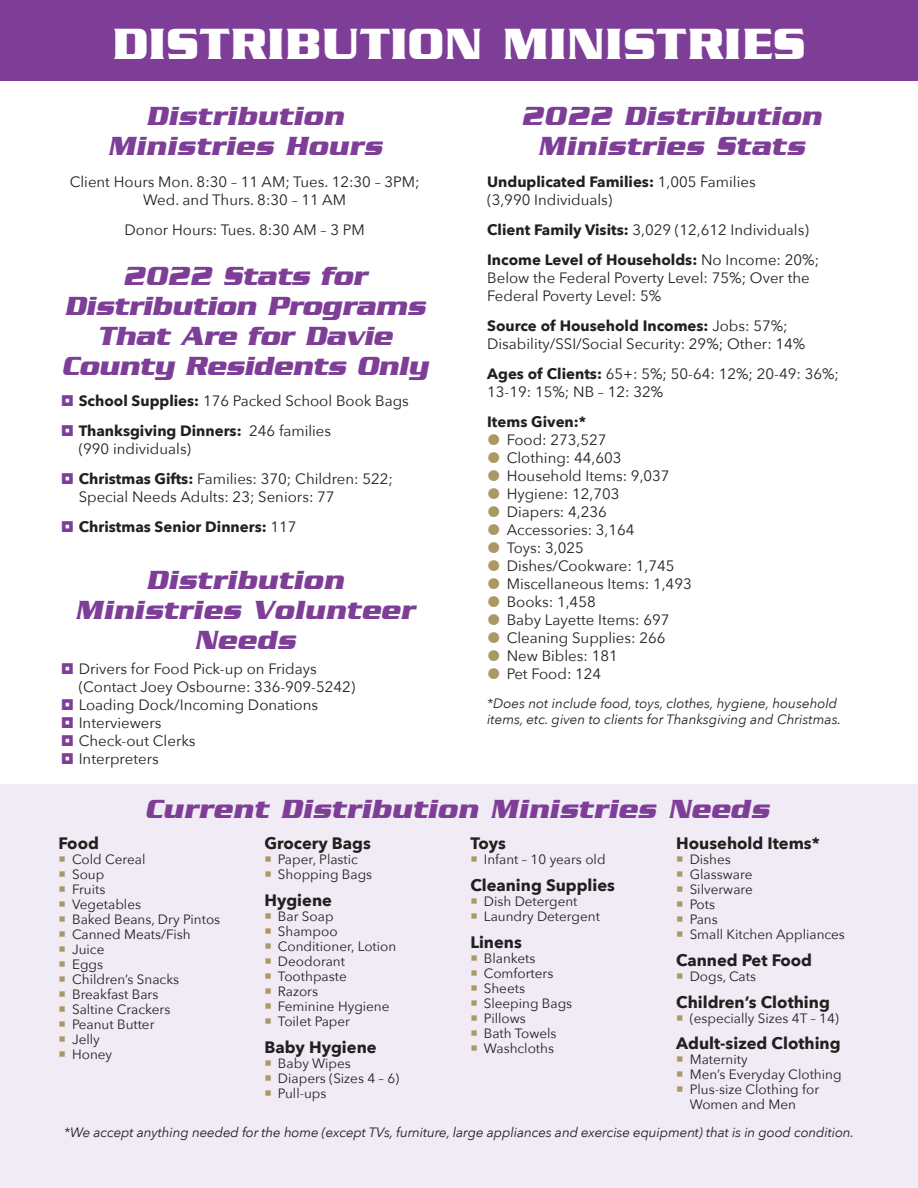
<style>
.page{position:relative;width:918px;height:1188px;background:#fff}
.page>*{position:absolute;margin:0;border:0;box-sizing:border-box;transform-origin:0 0}
.TOP_HEAD_1{font:700 45px "Serpentine";letter-spacing:.01em;color:#fff}
.HEAD_3_SMALL{font:italic 700 27px/30px "Serpentine";letter-spacing:.01em;color:#7e3e98;text-align:center}
.HEAD_3_SMALL-2{font:italic 700 27px/30px "Serpentine";letter-spacing:-.01em;color:#7e3e98;text-align:center}
.NEEDS_HEAD{font:700 16.5px "Avenir Next";color:#231f20}
.No_Spacing{font:15px/18px "Avenir Next";color:#231f20}
.No_Spacing-2{font:700 15px "Avenir Next";color:#231f20}
.t1{font:13.5px/15px "Avenir Next";color:#231f20}
.No_Spacing-3{font:italic 13.5px/16.2px "Avenir Next";letter-spacing:-.01em;color:#231f20}
.s1{font-weight:700}
.s2{font-weight:400}
.s3{color:#aa9865}
</style>
<div class="page">
<div style="left:0;top:0;width:918px;height:81px;background:#7e3e98"></div>
<div style="left:0;top:784px;width:918px;height:404px;background:#f0ebf4"></div>
<p class="TOP_HEAD_1" style="left:112px;top:13px;width:695px">DISTRIBUTION MINISTRIES</p>
<p class="HEAD_3_SMALL" style="left:107px;top:101px;width:276px">Distribution<br>Ministries Hours</p>
<p class="No_Spacing" style="left:70px;top:172px;width:351px;text-align:center">Client Hours Mon. 8:30 – 11 AM; Tues. 12:30 – 3PM;<br>Wed. and Thurs. 8:30 – 11 AM</p>
<p class="No_Spacing" style="left:125px;top:220px;width:242px">Donor Hours: Tues. 8:30 AM – 3 PM</p>
<p class="HEAD_3_SMALL-2" style="left:61px;top:261px;width:368px">2022 Stats for<br>Distribution Programs<br>That Are for Davie<br>County Residents Only</p>
<p class="No_Spacing" style="left:79px;top:391px;width:332px"><span class="s1">School Supplies:</span> 176 Packed School Book Bags</p>
<p class="No_Spacing" style="left:79px;top:421px;width:254px"><span class="s1">Thanksgiving Dinners:</span> 246 families (990 individuals)</p>
<p class="No_Spacing" style="left:79px;top:469px;width:316px"><span class="s1">Christmas Gifts:</span> Families: 370; Children: 522;<br>Special Needs Adults: 23; Seniors: 77</p>
<p class="No_Spacing-2" style="left:79px;top:514px;width:219px">Christmas Senior Dinners: <span class="s2">117</span></p>
<p class="HEAD_3_SMALL" style="left:75px;top:565px;width:341px">Distribution<br>Ministries Volunteer<br>Needs</p>
<p class="No_Spacing" style="left:79px;top:659px;width:278px">Drivers for Food Pick-up on Fridays (Contact Joey Osbourne: 336-909-5242)</p>
<p class="No_Spacing" style="left:79px;top:695px;width:241px">Loading Dock/Incoming Donations</p>
<p class="No_Spacing" style="left:79px;top:713px;width:84px">Interviewers</p>
<p class="No_Spacing" style="left:79px;top:731px;width:118px">Check-out Clerks</p>
<p class="No_Spacing" style="left:79px;top:749px;width:81px">Interpreters</p>
<p class="HEAD_3_SMALL" style="left:521px;top:101px;width:302px">2022 Distribution<br>Ministries Stats</p>
<p class="No_Spacing" style="left:487px;top:172px;width:270px"><span class="s1">Unduplicated Families:</span> 1,005 Families (3,990 Individuals)</p>
<p class="No_Spacing" style="left:487px;top:220px;width:323px"><span class="s1">Client Family Visits:</span> 3,029 (12,612 Individuals)</p>
<p class="No_Spacing" style="left:487px;top:250px;width:334px"><span class="s1">Income Level of Households:</span> No Income: 20%;<br>Below the Federal Poverty Level: 75%; Over the<br>Federal Poverty Level: 5%</p>
<p class="No_Spacing" style="left:487px;top:316px;width:320px"><span class="s1">Source of Household Incomes:</span> Jobs: 57%;<br>Disability/SSI/Social Security: 29%; Other: 14%</p>
<p class="No_Spacing" style="left:487px;top:364px;width:353px"><span class="s1">Ages of Clients:</span> 65+: 5%; 50-64: 12%; 20-49: 36%;<br>13-19: 15%; NB – 12: 32%</p>
<p class="No_Spacing-2" style="left:487px;top:408px;width:100px">Items Given:*</p>
<p class="No_Spacing" style="left:507px;top:430px;width:101px">Food: 273,527</p>
<p class="No_Spacing" style="left:507px;top:448px;width:116px">Clothing: 44,603</p>
<p class="No_Spacing" style="left:507px;top:466px;width:164px">Household Items: 9,037</p>
<p class="No_Spacing" style="left:507px;top:484px;width:114px">Hygiene: 12,703</p>
<p class="No_Spacing" style="left:507px;top:502px;width:102px">Diapers: 4,236</p>
<p class="No_Spacing" style="left:507px;top:520px;width:129px">Accessories: 3,164</p>
<p class="No_Spacing" style="left:507px;top:538px;width:79px">Toys: 3,025</p>
<p class="No_Spacing" style="left:507px;top:556px;width:169px">Dishes/Cookware: 1,745</p>
<p class="No_Spacing" style="left:507px;top:574px;width:187px">Miscellaneous Items: 1,493</p>
<p class="No_Spacing" style="left:507px;top:592px;width:91px">Books: 1,458</p>
<p class="No_Spacing" style="left:507px;top:610px;width:164px">Baby Layette Items: 697</p>
<p class="No_Spacing" style="left:507px;top:628px;width:160px">Cleaning Supplies: 266</p>
<p class="No_Spacing" style="left:507px;top:646px;width:113px">New Bibles: 181</p>
<p class="No_Spacing" style="left:507px;top:664px;width:96px">Pet Food: 124</p>
<p class="No_Spacing-3" style="left:487px;top:695px;width:356px">*Does not include food, toys, clothes, hygiene, household items, etc. given to clients for Thanksgiving and Christmas.</p>
<p class="HEAD_3_SMALL" style="left:145px;top:794px;width:626px">Current Distribution Ministries Needs</p>
<p class="NEEDS_HEAD" style="left:470px;top:829px;width:37px">Toys</p>
<p class="t1" style="left:470px;top:852px;width:137px"><span class="s3">○</span> Infant – 10 years old</p>
<p class="NEEDS_HEAD" style="left:470px;top:871px;width:146px">Cleaning Supplies</p>
<p class="t1" style="left:470px;top:893px;width:109px"><span class="s3">○</span> Dish Detergent</p>
<p class="t1" style="left:470px;top:908px;width:131px"><span class="s3">○</span> Laundry Detergent</p>
<p class="NEEDS_HEAD" style="left:470px;top:927px;width:53px">Linens</p>
<p class="t1" style="left:470px;top:950px;width:67px"><span class="s3">○</span> Blankets</p>
<p class="t1" style="left:470px;top:965px;width:85px"><span class="s3">○</span> Comforters</p>
<p class="t1" style="left:470px;top:980px;width:56px"><span class="s3">○</span> Sheets</p>
<p class="t1" style="left:470px;top:995px;width:103px"><span class="s3">○</span> Sleeping Bags</p>
<p class="t1" style="left:470px;top:1010px;width:57px"><span class="s3">○</span> Pillows</p>
<p class="t1" style="left:470px;top:1025px;width:88px"><span class="s3">○</span> Bath Towels</p>
<p class="t1" style="left:470px;top:1040px;width:85px"><span class="s3">○</span> Washcloths</p>
<p class="NEEDS_HEAD" style="left:59px;top:829px;width:42px">Food</p>
<p class="t1" style="left:59px;top:852px;width:88px"><span class="s3">○</span> Cold Cereal</p>
<p class="t1" style="left:59px;top:867px;width:47px"><span class="s3">○</span> Soup</p>
<p class="t1" style="left:59px;top:882px;width:48px"><span class="s3">○</span> Fruits</p>
<p class="t1" style="left:59px;top:897px;width:84px"><span class="s3">○</span> Vegetables</p>
<p class="t1" style="left:59px;top:912px;width:163px"><span class="s3">○</span> Baked Beans, Dry Pintos</p>
<p class="t1" style="left:59px;top:927px;width:134px"><span class="s3">○</span> Canned Meats/Fish</p>
<p class="t1" style="left:59px;top:942px;width:47px"><span class="s3">○</span> Juice</p>
<p class="t1" style="left:59px;top:957px;width:46px"><span class="s3">○</span> Eggs</p>
<p class="t1" style="left:59px;top:972px;width:122px"><span class="s3">○</span> Children’s Snacks</p>
<p class="t1" style="left:59px;top:987px;width:101px"><span class="s3">○</span> Breakfast Bars</p>
<p class="t1" style="left:59px;top:1002px;width:113px"><span class="s3">○</span> Saltine Crackers</p>
<p class="t1" style="left:59px;top:1017px;width:97px"><span class="s3">○</span> Peanut Butter</p>
<p class="t1" style="left:59px;top:1032px;width:43px"><span class="s3">○</span> Jelly</p>
<p class="t1" style="left:59px;top:1047px;width:55px"><span class="s3">○</span> Honey</p>
<p class="NEEDS_HEAD" style="left:676px;top:829px;width:145px">Household Items*</p>
<p class="t1" style="left:676px;top:852px;width:56px"><span class="s3">○</span> Dishes</p>
<p class="t1" style="left:676px;top:867px;width:78px"><span class="s3">○</span> Glassware</p>
<p class="t1" style="left:676px;top:882px;width:78px"><span class="s3">○</span> Silverware</p>
<p class="t1" style="left:676px;top:897px;width:40px"><span class="s3">○</span> Pots</p>
<p class="t1" style="left:676px;top:912px;width:43px"><span class="s3">○</span> Pans</p>
<p class="t1" style="left:676px;top:927px;width:170px"><span class="s3">○</span> Small Kitchen Appliances</p>
<p class="NEEDS_HEAD" style="left:676px;top:946px;width:137px">Canned Pet Food</p>
<p class="t1" style="left:676px;top:968px;width:81px"><span class="s3">○</span> Dogs, Cats</p>
<p class="NEEDS_HEAD" style="left:676px;top:987px;width:155px">Children’s Clothing</p>
<p class="t1" style="left:676px;top:1010px;width:164px"><span class="s3">○</span> (especially Sizes 4T – 14)</p>
<p class="NEEDS_HEAD" style="left:676px;top:1029px;width:166px">Adult-sized Clothing</p>
<p class="t1" style="left:676px;top:1051px;width:73px"><span class="s3">○</span> Maternity</p>
<p class="t1" style="left:676px;top:1066px;width:167px"><span class="s3">○</span> Men’s Everyday Clothing</p>
<p class="t1" style="left:690px;top:1081px;width:131px;text-indent:-14px"><span class="s3">○</span> Plus-size Clothing for<br>Women and Men</p>
<p class="No_Spacing-3" style="left:64px;top:1123px;width:791px">*We accept anything needed for the home (except TVs, furniture, large appliances and exercise equipment) that is in good condition.</p>
<p class="NEEDS_HEAD" style="left:264px;top:829px;width:108px">Grocery Bags</p>
<p class="t1" style="left:264px;top:852px;width:95px"><span class="s3">○</span> Paper, Plastic</p>
<p class="t1" style="left:264px;top:867px;width:109px"><span class="s3">○</span> Shopping Bags</p>
<p class="NEEDS_HEAD" style="left:264px;top:886px;width:69px">Hygiene</p>
<p class="t1" style="left:264px;top:908px;width:71px"><span class="s3">○</span> Bar Soap</p>
<p class="t1" style="left:264px;top:923px;width:75px"><span class="s3">○</span> Shampoo</p>
<p class="t1" style="left:264px;top:938px;width:133px"><span class="s3">○</span> Conditioner, Lotion</p>
<p class="t1" style="left:264px;top:953px;width:82px"><span class="s3">○</span> Deodorant</p>
<p class="t1" style="left:264px;top:968px;width:84px"><span class="s3">○</span> Toothpaste</p>
<p class="t1" style="left:264px;top:983px;width:55px"><span class="s3">○</span> Razors</p>
<p class="t1" style="left:264px;top:998px;width:127px"><span class="s3">○</span> Feminine Hygiene</p>
<p class="t1" style="left:264px;top:1013px;width:87px"><span class="s3">○</span> Toilet Paper</p>
<p class="NEEDS_HEAD" style="left:264px;top:1032px;width:114px">Baby Hygiene</p>
<p class="t1" style="left:264px;top:1055px;width:88px"><span class="s3">○</span> Baby Wipes</p>
<p class="t1" style="left:264px;top:1070px;width:136px"><span class="s3">○</span> Diapers (Sizes 4 – 6)</p>
<p class="t1" style="left:264px;top:1085px;width:64px"><span class="s3">○</span> Pull-ups</p>
</div>
